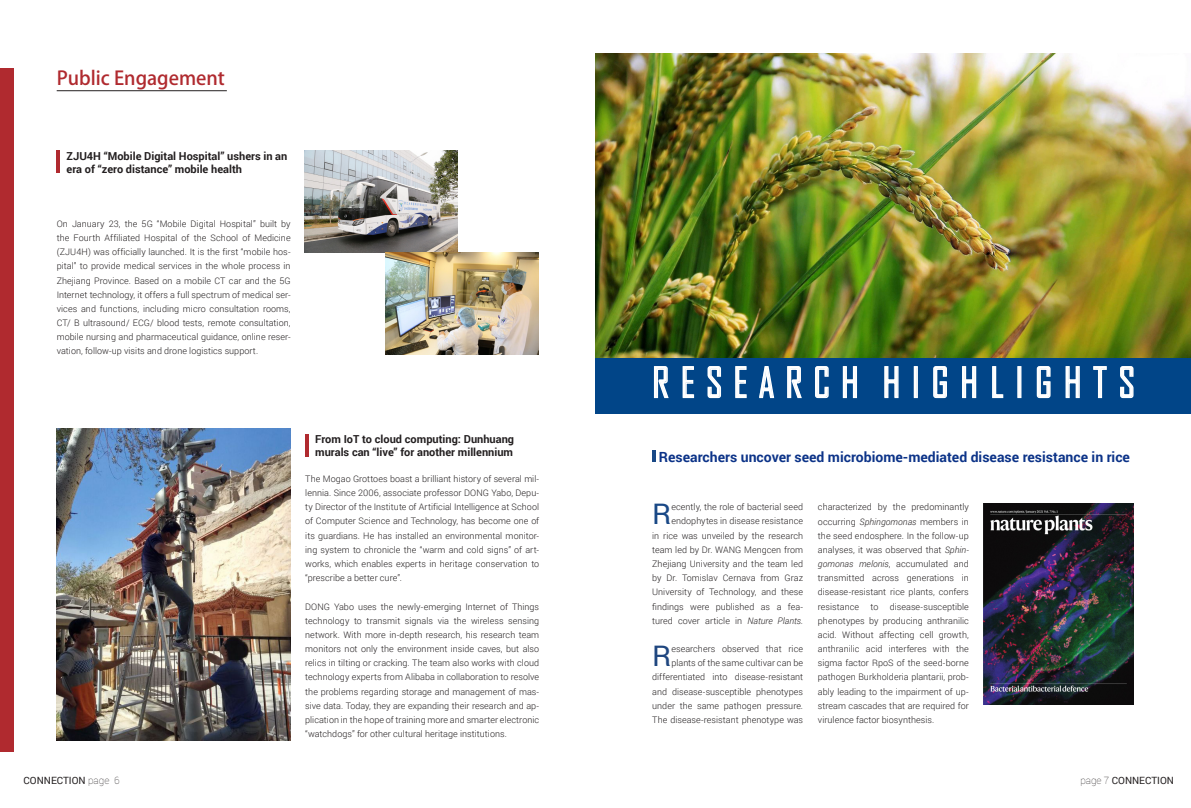
<style>
.page{position:relative;width:1191px;height:808px;background:#fff}
.page>*{position:absolute;margin:0;border:0;box-sizing:border-box;transform-origin:0 0}
.t1{font:40px "Agency FB";letter-spacing:.29em;color:#fff}
.t2{font:28.9px "Roboto";color:#194886}
.t3{font:28.9px "Roboto";color:#1f467f}
.t4{font:19px "Adobe Heiti Std";color:#b02a2f}
.t5{font:700 14px "Roboto";color:#0c3388}
.t6{font:700 11px/13px "Roboto";color:#231f20}
.t7{font:10px "Roboto";color:#231f20}
.t8{font:300 9px/14.2px "Roboto";letter-spacing:.005em;color:#231f20;text-align:justify}
.s1{font-weight:100}
.s2{font-style:italic}
</style>
<div class="page">
<div style="left:0;top:68px;width:13px;height:683px;background:#b02a2f"></div>
<hr style="left:305px;top:434px;width:3px;height:22px;background:#b02a2f">
<hr style="left:57px;top:91px;width:170px;height:1px;background:#231f20">
<hr style="left:56px;top:150px;width:4px;height:23px;background:#b02a2f">
<img style="left:304px;top:151px;width:154px;height:102px">
<img style="left:385px;top:253px;width:153px;height:102px">
<img style="left:57px;top:428px;width:234px;height:312px">
<div style="left:595px;top:356px;width:596px;height:57px;background:#014588"></div>
<svg style="left:653px;top:366px;width:16px;height:33px"></svg>
<svg style="left:682px;top:366px;width:13px;height:33px"></svg>
<svg style="left:707px;top:366px;width:15px;height:33px"></svg>
<svg style="left:735px;top:366px;width:12px;height:33px"></svg>
<svg style="left:759px;top:366px;width:16px;height:33px"></svg>
<svg style="left:787px;top:366px;width:15px;height:33px"></svg>
<svg style="left:815px;top:366px;width:14px;height:33px"></svg>
<svg style="left:842px;top:366px;width:15px;height:33px"></svg>
<svg style="left:884px;top:366px;width:15px;height:33px"></svg>
<div style="left:913px;top:366px;width:5px;height:32px;border:1px solid #fff"></div>
<svg style="left:933px;top:366px;width:14px;height:33px"></svg>
<svg style="left:962px;top:366px;width:15px;height:33px"></svg>
<svg style="left:992px;top:366px;width:12px;height:33px"></svg>
<div style="left:1017px;top:366px;width:4px;height:32px;border:1px solid #fff"></div>
<svg style="left:1036px;top:366px;width:15px;height:33px"></svg>
<svg style="left:1065px;top:366px;width:15px;height:33px"></svg>
<svg style="left:1093px;top:366px;width:14px;height:33px"></svg>
<svg style="left:1120px;top:366px;width:14px;height:33px"></svg>
<svg style="left:652px;top:450px;width:3px;height:11px"></svg>
<img style="left:595px;top:54px;width:596px;height:304px">
<img style="left:983px;top:504px;width:150px;height:200px">
<h3 class="t4" style="left:57px;top:66px;width:170px">Public Engagement</h3>
<p class="t6" style="left:67px;top:149px;width:222px">ZJU4H “Mobile Digital Hospital” ushers in an era of “zero distance” mobile health</p>
<p class="t8" style="left:57px;top:216px;width:235px">On January 23, the 5G “Mobile Digital Hospital” built by the Fourth Affiliated Hospital of the School of Medicine (ZJU4H) was officially launched. It is the first “mobile hos&shy;pital” to provide medical services in the whole process in Zhejiang Province. Based on a mobile CT car and the 5G Internet technology, it offers a full spectrum of medical ser&shy;vices and functions, including micro consultation rooms, CT/ B ultrasound/ ECG/ blood tests, remote consultation, mobile nursing and pharmaceutical guidance, online reser&shy;vation, follow-up visits and drone logistics support.</p>
<p class="t7" style="left:24px;top:773px;width:97px">CONNECTION <span class="s1">page 6</span></p>
<p class="t6" style="left:315px;top:432px;width:200px">From IoT to cloud computing: Dunhuang murals can “live” for another millennium</p>
<p class="t8" style="left:305px;top:471px;width:235px">The Mogao Grottoes boast a brilliant history of several mil&shy;lennia. Since 2006, associate professor DONG Yabo, Depu&shy;ty Director of the Institute of Artificial Intelligence at School of Computer Science and Technology, has become one of its guardians. He has installed an environmental monitor&shy;ing system to chronicle the “warm and cold signs” of art&shy;works, which enables experts in heritage conservation to “prescribe a better cure”.</p>
<p class="t8" style="left:305px;top:599px;width:235px">DONG Yabo uses the newly-emerging Internet of Things technology to transmit signals via the wireless sensing network. With more in-depth research, his research team monitors not only the environment inside caves, but also relics in tilting or cracking. The team also works with cloud technology experts from Alibaba in collaboration to resolve the problems regarding storage and management of mas&shy;sive data. Today, they are expanding their research and ap&shy;plication in the hope of training more and smarter electronic “watchdogs” for other cultural heritage institutions.</p>
<h1 class="t1" style="left:652px;top:358px;width:484px">RESEARCH HIGHLIGHTS</h1>
<h3 class="t5" style="left:659px;top:447px;width:472px">Researchers uncover seed microbiome-mediated disease resistance in rice</h3>
<p class="t8" style="left:652px;top:500px;width:152px;text-align:right">ecently, the role of bacterial seed endophytes in disease resistance<br>in rice was unveiled by the research team led by Dr. WANG Mengcen from Zhejiang University and the team led by Dr. Tomislav Cernava from Graz University of Technology, and these findings were published as a fea&shy;tured cover article in <span class="s2">Nature Plants.</span></p>
<h2 class="t3" style="left:652px;top:636px;width:21px">R</h2>
<h2 class="t2" style="left:652px;top:494px;width:21px">R</h2>
<p class="t8" style="left:652px;top:641px;width:152px;text-align:right">esearchers observed that rice plants of the same cultivar can be differentiated into disease-resistant and disease-susceptible phenotypes under the same pathogen pressure.<br>The disease-resistant phenotype was</p>
<p class="t8" style="left:818px;top:500px;width:152px">characterized by the predominantly occurring <span class="s2">Sphingomonas</span> members in the seed endosphere. In the follow-up analyses, it was observed that <span class="s2">Sphin&shy;gomonas melonis</span>, accumulated and transmitted across generations in disease-resistant rice plants, confers resistance</p>
<p class="t8" style="left:818px;top:599px;width:152px;text-indent:72px">disease-susceptible phenotypes by producing anthranilic acid. Without affecting cell growth, anthranilic acid interferes with the sigma factor RpoS of the seed-borne pathogen Burkholderia plantarii, prob&shy;ably leading to the impairment of up&shy;stream cascades that are required for virulence factor biosynthesis.</p>
<p class="t8" style="left:870px;top:599px;width:9px">to</p>
<p class="t7" style="left:1080px;top:773px;width:95px"><span class="s1">page 7</span> CONNECTION</p>
</div>
